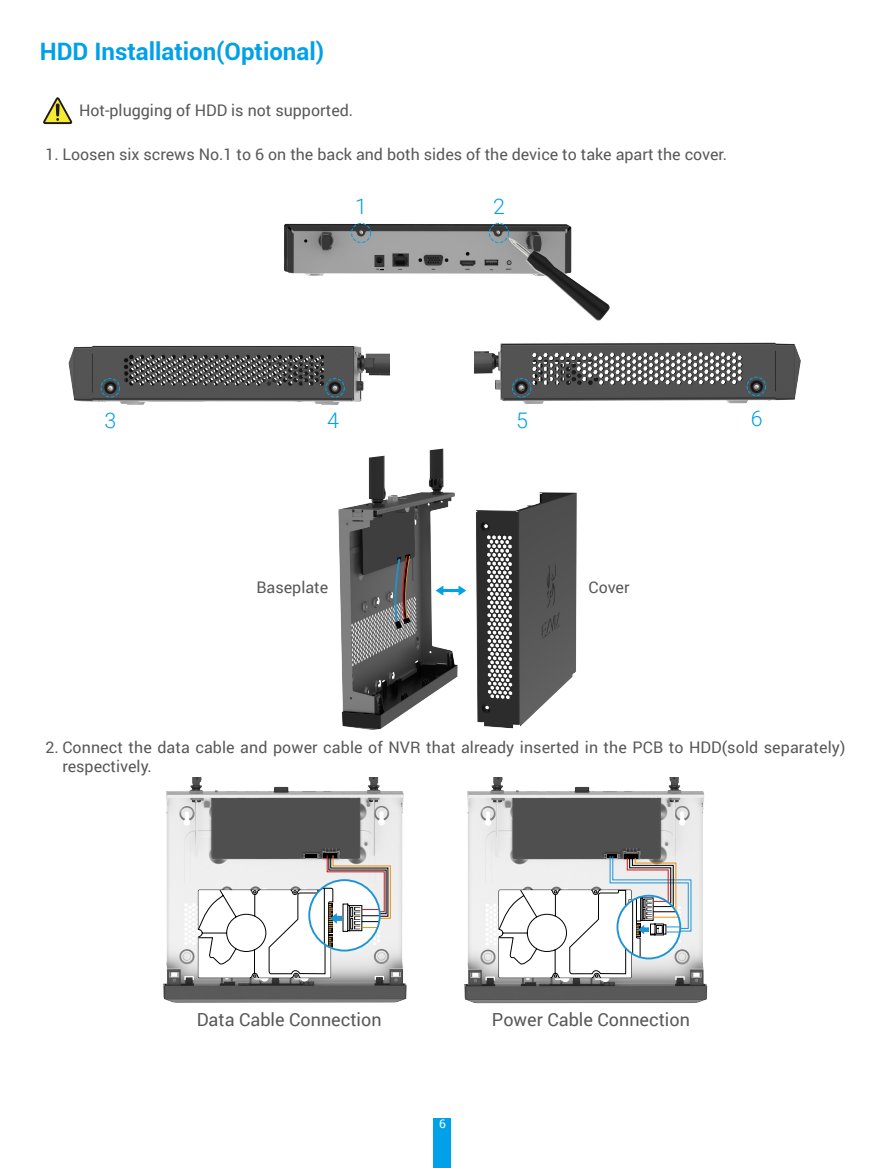
<style>
.page{position:relative;width:885px;height:1168px;background:#fff}
.page>*{position:absolute;margin:0;border:0;box-sizing:border-box;transform-origin:0 0}
.t1{font:700 24px "Roboto";color:#00a1e9}
.t2{font:300 21.4px "Roboto";color:#00a0e9}
.t3{font:18px "Roboto";color:#595857}
.t4{font:16px/19.2px "Roboto";color:#595857}
.t5{font:12px "Roboto";color:#fff}
</style>
<div class="page">
<div style="left:434px;top:1118px;width:17px;height:50px;background:#00a1e9"></div>
<svg style="left:43px;top:97px;width:29px;height:27px"></svg>
<img style="left:284px;top:223px;width:288px;height:53px">
<img style="left:68px;top:345px;width:321px;height:60px">
<img style="left:474px;top:342px;width:327px;height:62px">
<div style="left:351px;top:223px;width:20px;height:20px;border:1px dashed #00a0e9;border-radius:50%"></div>
<div style="left:101px;top:378px;width:19px;height:19px;border:1px dashed #00a0e9;border-radius:50%"></div>
<div style="left:325px;top:378px;width:20px;height:19px;border:1px dashed #00a0e9;border-radius:50%"></div>
<div style="left:512px;top:378px;width:19px;height:19px;border:1px dashed #00a0e9;border-radius:50%"></div>
<div style="left:746px;top:377px;width:20px;height:19px;border:1px dashed #00a0e9;border-radius:50%"></div>
<div style="left:489px;top:223px;width:20px;height:20px;border:1px dashed #00a0e9;border-radius:50%"></div>
<img style="left:508px;top:238px;width:102px;height:83px">
<svg style="left:333px;top:387px;width:4px;height:4px"></svg>
<svg style="left:109px;top:387px;width:4px;height:4px"></svg>
<svg style="left:519px;top:386px;width:4px;height:4px"></svg>
<svg style="left:754px;top:385px;width:4px;height:4px"></svg>
<svg style="left:359px;top:231px;width:4px;height:3px"></svg>
<svg style="left:496px;top:231px;width:4px;height:3px"></svg>
<img style="left:338px;top:448px;width:239px;height:282px">
<svg style="left:362px;top:506px;width:53px;height:123px;background:#595859"></svg>
<img style="left:163px;top:777px;width:244px;height:226px">
<img style="left:464px;top:777px;width:244px;height:227px">
<svg style="left:494px;top:798px;width:197px;height:180px"></svg>
<svg style="left:194px;top:798px;width:197px;height:180px"></svg>
<h1 class="t1" style="left:40px;top:35px;width:286px">HDD Installation(Optional)</h1>
<p class="t4" style="left:79px;top:100px;width:275px">Hot-plugging of HDD is not supported.</p>
<p class="t4" style="left:45px;top:144px;width:683px">1. Loosen six screws No.1 to 6 on the back and both sides of the device to take apart the cover.</p>
<h2 class="t2" style="left:355px;top:191px;width:13px">1</h2>
<h2 class="t2" style="left:493px;top:191px;width:13px">2</h2>
<h2 class="t2" style="left:105px;top:405px;width:13px">3</h2>
<h2 class="t2" style="left:327px;top:405px;width:13px">4</h2>
<h2 class="t2" style="left:516px;top:405px;width:13px">5</h2>
<h2 class="t2" style="left:750px;top:403px;width:13px">6</h2>
<p class="t4" style="left:256px;top:577px;width:73px">Baseplate</p>
<p class="t4" style="left:588px;top:577px;width:43px">Cover</p>
<p class="t4" style="left:62px;top:737px;width:784px;text-indent:-17px">2. Connect the data cable and power cable of NVR that already inserted in the PCB to HDD(sold separately) respectively.</p>
<p class="t3" style="left:197px;top:1007px;width:186px">Data Cable Connection</p>
<p class="t3" style="left:492px;top:1007px;width:199px">Power Cable Connection</p>
<p class="t5" style="left:439px;top:1116px;width:8px">6</p>
</div>
